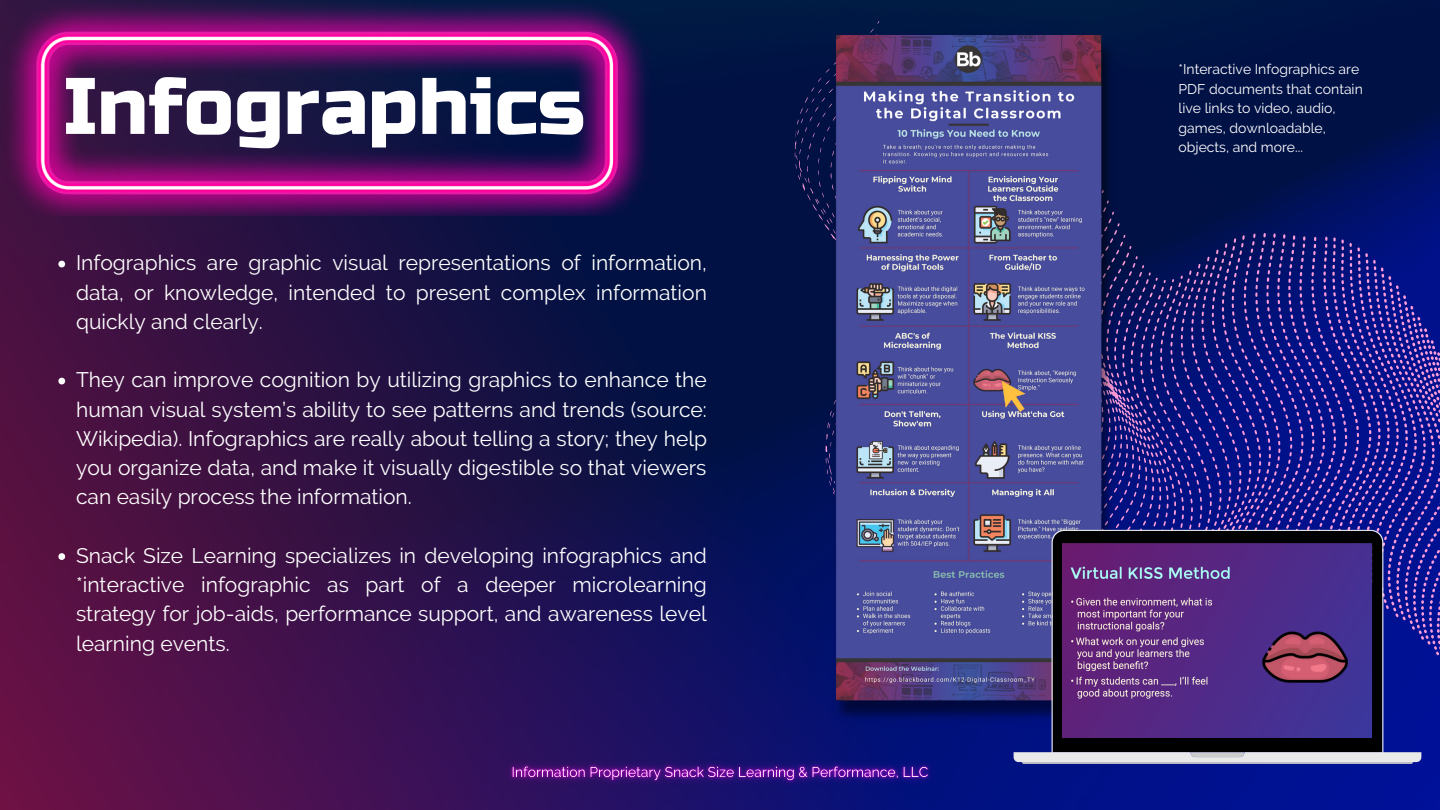
<style>
.page{position:relative;width:1440px;height:810px;background:#fff}
.page>*{position:absolute;margin:0;border:0;box-sizing:border-box;transform-origin:0 0}
.t1{font:80px "Russo One";color:#fff}
.t2{font:21px/29.2px "Raleway";color:#fff;text-align:justify}
.t3{font:14px/19.5px "Raleway";color:#fff}
</style>
<div class="page">
<img style="left:0;top:0;width:1440px;height:810px">
<svg style="left:746px;top:15px;width:694px;height:780px;background:#0b1769"></svg>
<img style="left:0;top:0;width:655px;height:216px">
<img style="left:830px;top:36px;width:288px;height:690px">
<svg style="left:1002px;top:381px;width:23px;height:31px"></svg>
<svg style="left:1014px;top:530px;width:407px;height:232px;background:#1c1e57"></svg>
<svg style="left:1022px;top:752px;width:391px;height:12px;background:#dcdcdf"></svg>
<img style="left:1063px;top:544px;width:309px;height:193px">
<svg style="left:58px;top:261px;width:7px;height:6px"></svg>
<svg style="left:58px;top:378px;width:7px;height:6px"></svg>
<svg style="left:58px;top:553px;width:7px;height:7px"></svg>
<img style="left:492px;top:744px;width:456px;height:56px">
<h1 class="t1" style="left:64px;top:60px;width:523px">Infographics</h1>
<p class="t2" style="left:76px;top:248px;width:632px">Infographics are graphic visual representations of information, data, or knowledge, intended to present complex information quickly and clearly.</p>
<p class="t2" style="left:76px;top:365px;width:632px">They can improve cognition by utilizing graphics to enhance the human visual system’s ability to see patterns and trends (source:<br>Wikipedia). Infographics are really about telling a story; they help you organize data, and make it visually digestible so that viewers can easily process the information.</p>
<p class="t2" style="left:76px;top:541px;width:632px">Snack Size Learning specializes in developing infographics and *interactive infographic as part of a deeper microlearning strategy for job-aids, performance support, and awareness level learning events.</p>
<p class="t3" style="left:1179px;top:60px;width:186px">*Interactive Infographics are<br>PDF documents that contain live links to video, audio, games, downloadable, objects, and more...</p>
</div>
